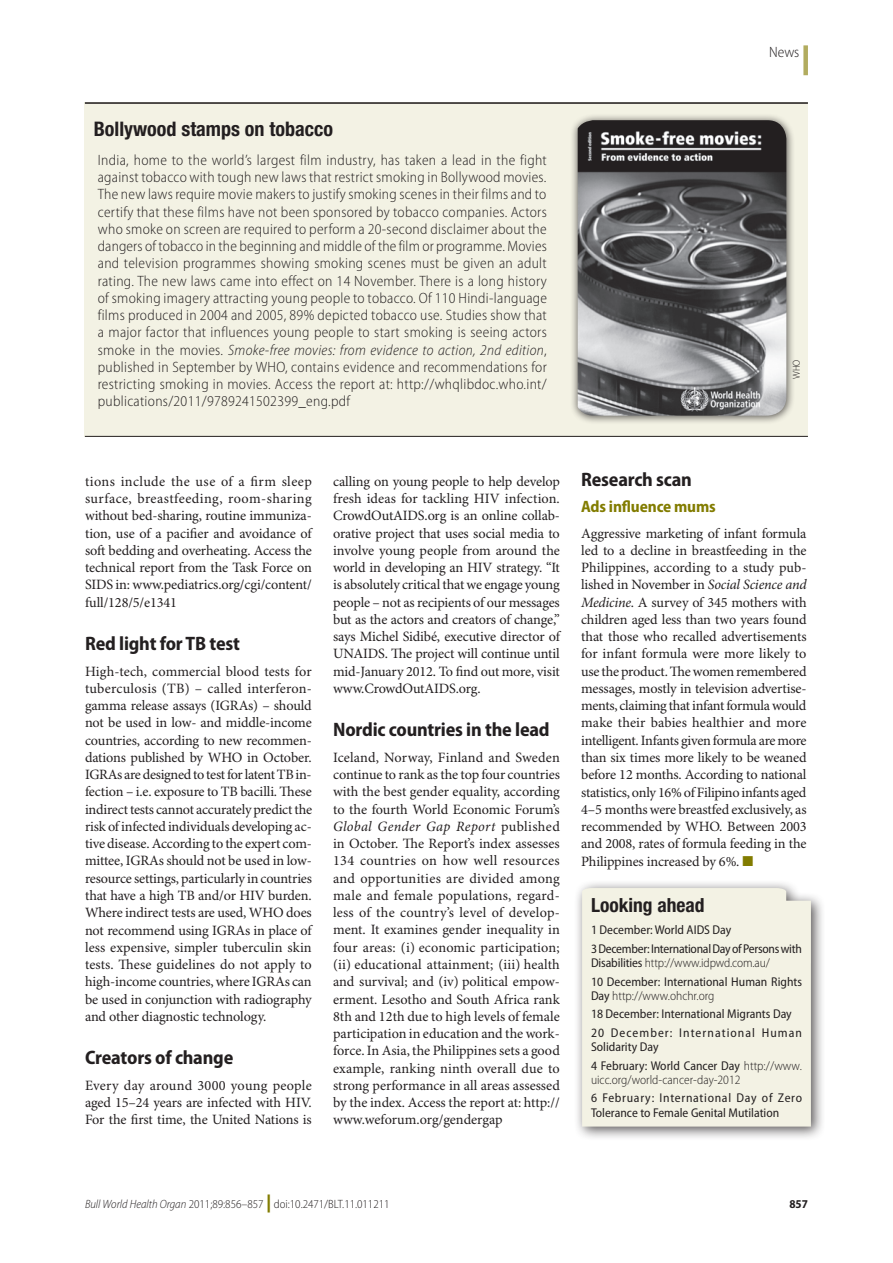
<style>
.page{position:relative;width:893px;height:1263px;background:#fff}
.page>*{position:absolute;margin:0;border:0;box-sizing:border-box;transform-origin:0 0}
.t1{font:700 condensed 20.1px "Helvetica Neue LT Std";color:#231f20}
.t2{font:700 semi-condensed 19.5px "Myriad Pro";letter-spacing:-.01em;color:#231f20}
.t3{font:700 condensed 19.5px "Helvetica Neue LT Std";color:#231f20}
.t4{font:700 semi-condensed 16.5px "Myriad Pro";letter-spacing:-.01em;color:#827c00}
.t5{font:300 semi-condensed 15px/17.2px "Myriad Pro";letter-spacing:.02em;color:#231f20;text-align:justify}
.t6{font:14.25px/17.2px "Minion Pro";letter-spacing:-.01em;color:#231f20;text-align:justify}
.t7{font:semi-condensed 12.75px/18.5px "Myriad Pro";color:#231f20}
.t8{font:semi-condensed 12.75px/18.5px "Myriad Pro";letter-spacing:-.02em;color:#231f20}
.t9{font:300 semi-condensed 12.75px "Myriad Pro";color:#231f20}
.t10{font:300 semi-condensed 12px "Myriad Pro";color:#231f20}
.t11{font:700 semi-condensed 12px "Myriad Pro";color:#231f20}
.t12{font:300 semi-condensed 10.2px "Myriad Pro";color:#231f20}
.s1{font-style:italic}
.s2{color:#827c00}
.s3{font-weight:300}
.s4{font-weight:900;font-stretch:normal;font-size:18px;color:#827c00}
</style>
<div class="page">
<div style="left:803px;top:45px;width:5px;height:30px;background:#b2ac5f"></div>
<div style="left:573px;top:879px;width:253px;height:262px;background:#231f20;opacity:.75"></div>
<div style="left:582px;top:888px;width:229px;height:238px;background:#f3f2e4"></div>
<div style="left:85px;top:102px;width:723px;height:335px;background:#f3f2e4"></div>
<hr style="left:85px;top:436px;width:723px;height:1px;background:#231f20">
<hr style="left:85px;top:102px;width:723px;height:2px;background:#231f20">
<div style="left:570px;top:113px;width:226px;height:312px;background:#231f20;opacity:.75"></div>
<img style="left:578px;top:120px;width:208px;height:296px">
<p class="t5" style="left:769px;top:43px;width:32px">News</p>
<h1 class="t1" style="left:94px;top:117px;width:241px">Bollywood stamps on tobacco</h1>
<p class="t5" style="left:98px;top:152px;width:451px">India, home to the world’s largest film industry, has taken a lead in the fight against tobacco with tough new laws that restrict smoking in Bollywood movies.<br>The new laws require movie makers to justify smoking scenes in their films and to certify that these films have not been sponsored by tobacco companies. Actors who smoke on screen are required to perform a 20-second disclaimer about the dangers of tobacco in the beginning and middle of the film or programme. Movies and television programmes showing smoking scenes must be given an adult rating. The new laws came into effect on 14 November. There is a long history of smoking imagery attracting young people to tobacco. Of 110 Hindi-language films produced in 2004 and 2005, 89% depicted tobacco use. Studies show that a major factor that influences young people to start smoking is seeing actors smoke in the movies. <span class="s1">Smoke-free movies: from evidence to action, 2nd edition</span>, published in September by WHO, contains evidence and recommendations for restricting smoking in movies. Access the report at: http://whqlibdoc.who.int/ publications/2011/9789241502399_eng.pdf</p>
<p class="t12" style="left:791px;top:379px;width:21px;rotate:-90deg">WHO</p>
<p class="t6" style="left:85px;top:473px;width:228px">tions include the use of a firm sleep surface, breastfeeding, room-sharing without bed-sharing, routine immuniza&shy;tion, use of a pacifier and avoidance of soft bedding and overheating. Access the technical report from the Task Force on SIDS in: www.pediatrics.org/cgi/content/ full/128/5/e1341</p>
<h2 class="t2" style="left:85px;top:632px;width:156px">Red light for TB test</h2>
<p class="t6" style="left:85px;top:663px;width:228px">High-tech, commercial blood tests for tuberculosis (TB) – called interferon&shy;gamma release assays (IGRAs) – should not be used in low- and middle-income countries, according to new recommen&shy;dations published by WHO in October.<br>IGRAs are designed to test for latent TB in&shy;fection – i.e. exposure to TB bacilli. These indirect tests cannot accurately predict the risk of infected individuals developing ac&shy;tive disease. According to the expert com&shy;mittee, IGRAs should not be used in low&shy;resource settings, particularly in countries that have a high TB and/or HIV burden.<br>Where indirect tests are used, WHO does not recommend using IGRAs in place of less expensive, simpler tuberculin skin tests. These guidelines do not apply to high-income countries, where IGRAs can be used in conjunction with radiography and other diagnostic technology.</p>
<h2 class="t2" style="left:85px;top:1046px;width:150px">Creators of change</h2>
<p class="t6" style="left:85px;top:1077px;width:228px">Every day around 3000 young people aged 15–24 years are infected with HIV.<br>For the first time, the United Nations is</p>
<p class="t6" style="left:333px;top:473px;width:228px">calling on young people to help develop fresh ideas for tackling HIV infection.<br>CrowdOutAIDS.org is an online collab&shy;orative project that uses social media to involve young people from around the world in developing an HIV strategy. “It is absolutely critical that we engage young people – not as recipients of our messages but as the actors and creators of change,” says Michel Sidibé, executive director of UNAIDS. The project will continue until mid-January 2012. To find out more, visit www.CrowdOutAIDS.org.</p>
<h2 class="t2" style="left:333px;top:718px;width:218px">Nordic countries in the lead</h2>
<p class="t6" style="left:333px;top:749px;width:228px">Iceland, Norway, Finland and Sweden continue to rank as the top four countries with the best gender equality, according to the fourth World Economic Forum’s <span class="s1">Global Gender Gap Report</span> published in October. The Report’s index assesses 134 countries on how well resources and opportunities are divided among male and female populations, regard&shy;less of the country’s level of develop&shy;ment. It examines gender inequality in four areas: (i) economic participation; (ii) educational attainment; (iii) health and survival; and (iv) political empow&shy;erment. Lesotho and South Africa rank 8th and 12th due to high levels of female participation in education and the work&shy;force. In Asia, the Philippines sets a good example, ranking ninth overall due to strong performance in all areas assessed by the index. Access the report at: http:// www.weforum.org/gendergap</p>
<h2 class="t2" style="left:581px;top:468px;width:112px">Research scan</h2>
<p class="t4" style="left:581px;top:497px;width:136px">Ads influence mums</p>
<p class="t6" style="left:581px;top:525px;width:227px">Aggressive marketing of infant formula led to a decline in breastfeeding in the Philippines, according to a study pub&shy;lished in November in <span class="s1">Social Science and Medicine</span>. A survey of 345 mothers with children aged less than two years found that those who recalled advertisements for infant formula were more likely to use the product. The women remembered messages, mostly in television advertise&shy;ments, claiming that infant formula would make their babies healthier and more intelligent. Infants given formula are more than six times more likely to be weaned before 12 months. According to national statistics, only 16% of Filipino infants aged 4–5 months were breastfed exclusively, as recommended by WHO. Between 2003 and 2008, rates of formula feeding in the Philippines increased by 6%. <span class="s2">■</span></p>
<h2 class="t3" style="left:591px;top:893px;width:115px">Looking ahead</h2>
<p class="t8" style="left:591px;top:921px;width:212px">1 December: World AIDS Day<br>3 December: International Day of Persons with</p>
<p class="t7" style="left:591px;top:954px;width:213px">Disabilities <span class="s3">http://www.idpwd.com.au/<br></span>10 December: International Human Rights</p>
<p class="t7" style="left:591px;top:987px;width:212px">Day <span class="s3">http://www.ohchr.org<br></span>18 December: International Migrants Day<br>20 December: International Human</p>
<p class="t7" style="left:591px;top:1038px;width:212px">Solidarity Day<br>4 February: World Cancer Day <span class="s3">http://www.</span></p>
<p class="t9" style="left:591px;top:1073px;width:151px">uicc.org/world-cancer-day-2012</p>
<p class="t7" style="left:591px;top:1091px;width:212px;line-height:14.2px">6 February: International Day of Zero<br>Tolerance to Female Genital Mutilation</p>
<p class="t10" style="left:85px;top:1198px;width:306px"><span class="s1">Bull World Health Organ</span> 2011;89:856–857 <span class="s4">|</span> doi:10.2471/BLT.11.011211</p>
<p class="t11" style="left:789px;top:1197px;width:20px">857</p>
</div>
